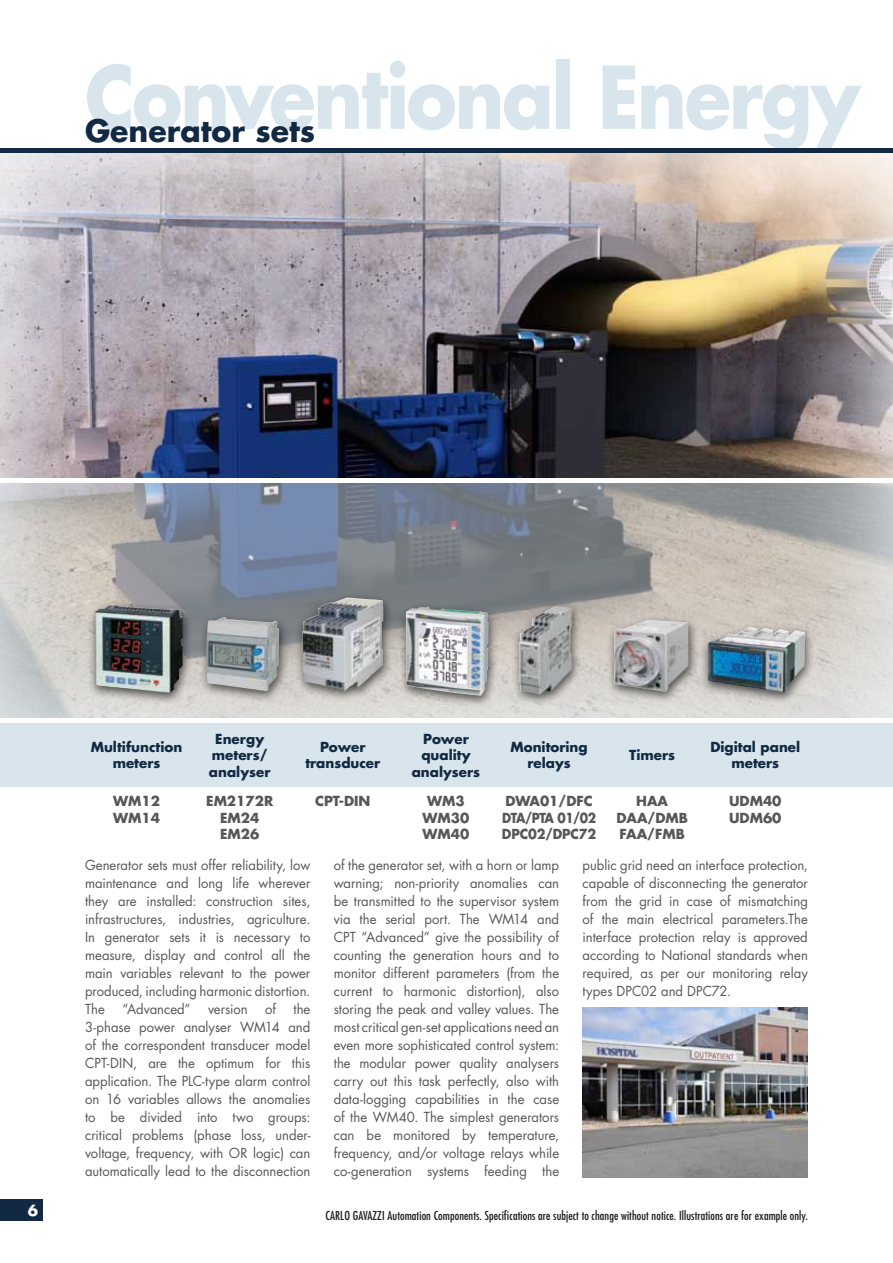
<style>
.page{position:relative;width:893px;height:1263px;background:#fff}
.page>*{position:absolute;margin:0;border:0;box-sizing:border-box;transform-origin:0 0}
.t1{font:700 84px "Futura Std";letter-spacing:-.03em;color:#d9e5ec;scale:.9 1}
.t2{font:700 30px "Futura Std";color:#112942}
.t3{font:700 15px "Futura Std";color:#fff}
.t4{font:13.5px/18px "Futura Std";color:#575756;text-align:justify}
.t5{font:700 13.5px/16.2px "Futura Std";color:#112942;text-align:center}
.t6{font:700 13.5px/16.2px "Futura Std";color:#575756}
.t7{font:condensed 12px "Futura Std";letter-spacing:.01em;color:#1d1d1b}
</style>
<div class="page">
<div style="left:0;top:723px;width:893px;height:64px;background:#d9e5ec"></div>
<div style="left:0;top:1199px;width:43px;height:21px;background:#112942"></div>
<hr style="left:0;top:149px;width:893px;height:4px;background:#112942">
<img style="left:583px;top:1008px;width:225px;height:170px">
<img style="left:0;top:153px;width:893px;height:325px">
<svg style="left:0;top:483px;width:893px;height:235px;background:#a6a8ac"></svg>
<div style="left:87px;top:600px;width:106px;height:106px;background:#1d1d1b;opacity:.75"></div>
<img style="left:95px;top:605px;width:15px;height:81px">
<div style="left:199px;top:613px;width:91px;height:90px;background:#1d1d1b;opacity:.75"></div>
<img style="left:207px;top:617px;width:17px;height:16px">
<div style="left:295px;top:593px;width:99px;height:110px;background:#1d1d1b;opacity:.75"></div>
<img style="left:302px;top:598px;width:81px;height:93px">
<div style="left:398px;top:602px;width:101px;height:106px;background:#1d1d1b;opacity:.75"></div>
<img style="left:409px;top:607px;width:19px;height:3px">
<div style="left:512px;top:601px;width:70px;height:106px;background:#1d1d1b;opacity:.75"></div>
<img style="left:519px;top:606px;width:53px;height:88px">
<div style="left:606px;top:615px;width:93px;height:89px;background:#1d1d1b;opacity:.75"></div>
<img style="left:615px;top:620px;width:33px;height:9px">
<div style="left:700px;top:622px;width:115px;height:83px;background:#1d1d1b;opacity:.75"></div>
<img style="left:728px;top:627px;width:22px;height:8px">
<h1 class="t1" style="left:85px;top:41px;width:863px">Conventional Energy</h1>
<h2 class="t2" style="left:85px;top:111px;width:232px">Generator sets</h2>
<p class="t5" style="left:91px;top:739px;width:93px">Multifunction meters</p>
<p class="t5" style="left:209px;top:731px;width:63px">Energy meters/ analyser</p>
<p class="t5" style="left:305px;top:739px;width:77px">Power transducer</p>
<p class="t5" style="left:412px;top:731px;width:70px">Power quality analysers</p>
<p class="t5" style="left:510px;top:739px;width:79px">Monitoring relays</p>
<p class="t5" style="left:629px;top:747px;width:47px">Timers</p>
<p class="t5" style="left:710px;top:739px;width:91px">Digital panel meters</p>
<p class="t6" style="left:113px;top:793px;width:48px">WM12<br>WM14</p>
<p class="t6" style="left:206px;top:793px;width:68px;text-align:center">EM2172R<br>EM24<br>EM26</p>
<p class="t6" style="left:315px;top:793px;width:57px">CPT-DIN</p>
<p class="t6" style="left:422px;top:793px;width:48px;text-align:center">WM3<br>WM30<br>WM40</p>
<p class="t6" style="left:502px;top:793px;width:96px">DWA01/DFC<br>DTA/PTA 01/02<br>DPC02/DPC72</p>
<p class="t6" style="left:616px;top:793px;width:73px;text-align:center">HAA<br>DAA/DMB<br>FAA/FMB</p>
<p class="t6" style="left:729px;top:793px;width:54px">UDM40<br>UDM60</p>
<p class="t4" style="left:85px;top:856px;width:227px">Generator sets must offer reliability, low maintenance and long life wherever they are installed: construction sites, infrastructures, industries, agriculture.<br>In generator sets it is necessary to measure, display and control all the main variables relevant to the power produced, including harmonic distortion.<br>The</p>
<p class="t4" style="left:122px;top:1000px;width:70px">“Advanced”</p>
<p class="t4" style="left:208px;top:1000px;width:41px">version</p>
<p class="t4" style="left:265px;top:1000px;width:12px">of</p>
<p class="t4" style="left:85px;top:1000px;width:227px;text-indent:208px">the 3-phase power analyser WM14 and of the correspondent transducer model CPT-DIN, are the optimum for this application. The PLC-type alarm control on 16 variables allows the anomalies to be divided into two groups: critical problems (phase loss, under&shy;voltage, frequency, with OR logic) can automatically lead to the disconnection</p>
<p class="t4" style="left:334px;top:856px;width:227px">of the generator set, with a horn or lamp warning; non-priority anomalies can be transmitted to the supervisor system via the serial port. The WM14 and CPT “Advanced” give the possibility of counting the generation hours and to monitor different parameters (from the current to harmonic distortion), also storing the peak and valley values. The most critical gen-set applications need an even more sophisticated control system: the modular power quality analysers carry out this task perfectly, also with data-logging capabilities in the case of the WM40. The simplest generators can be monitored by temperature, frequency, and/or voltage relays while co-generation systems feeding the</p>
<p class="t4" style="left:583px;top:856px;width:227px">public grid need an interface protection, capable of disconnecting the generator from the grid in case of mismatching of the main electrical parameters.The interface protection relay is approved according to National standards when required, as per our monitoring relay types DPC02 and DPC72.</p>
<p class="t3" style="left:28px;top:1200px;width:12px">6</p>
<p class="t7" style="left:325px;top:1209px;width:484px">CARLO GAVAZZI Automation Components. Specifications are subject to change without notice. Illustrations are for example only.</p>
</div>
